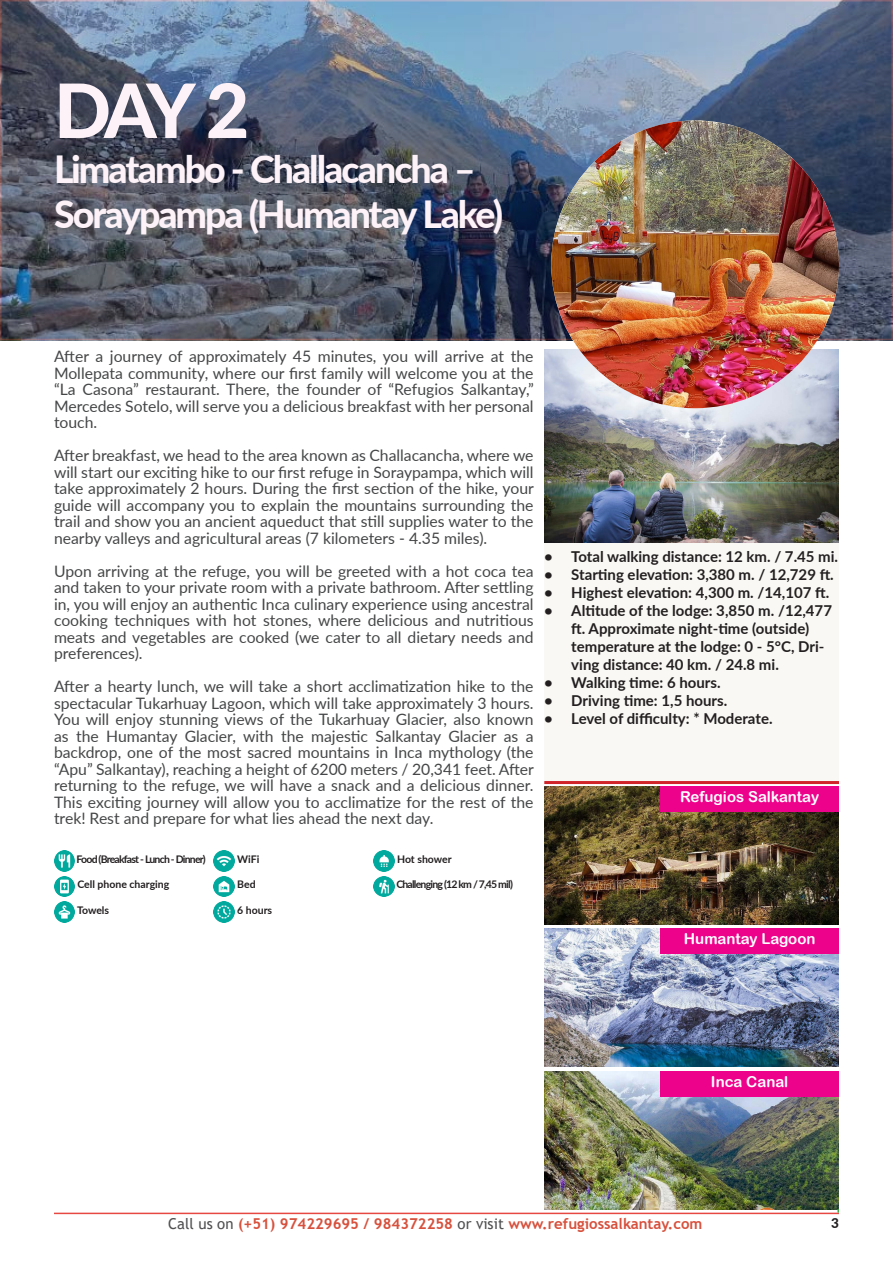
<style>
.page{position:relative;width:893px;height:1263px;background:#fff}
.page>*{position:absolute;margin:0;border:0;box-sizing:border-box;transform-origin:0 0}
.t1{font:800 75px "Lato";color:#fdf2f7}
.t2{font:800 37.5px/45px "Lato";letter-spacing:-.055em;color:#fdf2f7}
.t3{font:15.75px/16.5px "Lato";color:#454647;text-align:justify}
.t4{font:700 15px/18px "Lato";color:#231f20}
.t5{font:700 15px "Trebuchet MS";color:#d7513d}
.t6{font:15px "Arial Rounded MT Bold";color:#fff}
.t7{font:800 13.5px "Lato";color:#231f20}
.t8{font:700 10.5px "Lato";letter-spacing:-.075em;color:#231f20}
.t9{font:700 10.5px "Lato";color:#231f20}
.t10{font:700 10.5px "Lato";letter-spacing:-.005em;color:#231f20}
.s1{font-weight:400;color:#505052}
</style>
<div class="page">
<div style="left:544px;top:542px;width:295px;height:239px;background:#f9f8f4"></div>
<hr style="left:544px;top:781px;width:295px;height:3px;background:#d1232a">
<img style="left:1px;top:0;width:892px;height:340px">
<svg style="left:0;top:0;width:1px;height:340px"></svg>
<img style="left:544px;top:786px;width:295px;height:138px">
<img style="left:544px;top:929px;width:295px;height:138px">
<img style="left:544px;top:1071px;width:295px;height:138px">
<div style="left:660px;top:786px;width:179px;height:25px;background:#ed028c"></div>
<div style="left:660px;top:929px;width:179px;height:25px;background:#ed028c"></div>
<div style="left:660px;top:1071px;width:179px;height:25px;background:#ed028c"></div>
<img style="left:544px;top:349px;width:295px;height:193px">
<img style="left:551px;top:120px;width:288px;height:288px;border-radius:144px">
<hr style="left:54px;top:1212px;width:785px;height:2px;background:#e74842">
<img style="left:54px;top:850px;width:21px;height:21px">
<img style="left:54px;top:876px;width:21px;height:21px">
<img style="left:54px;top:902px;width:21px;height:20px">
<img style="left:214px;top:850px;width:21px;height:21px">
<img style="left:214px;top:876px;width:21px;height:21px">
<img style="left:214px;top:902px;width:21px;height:20px">
<img style="left:374px;top:850px;width:21px;height:21px">
<img style="left:374px;top:876px;width:21px;height:21px">
<p class="t1" style="left:54px;top:55px;width:197px">DAY 2</p>
<p class="t2" style="left:54px;top:145px;width:451px">Limatambo - Challacancha –<br>Soraypampa (Humantay Lake)</p>
<p class="t3" style="left:54px;top:347px;width:481px">After a journey of approximately 45 minutes, you will arrive at the Mollepata community, where our first family will welcome you at the “La Casona” restaurant. There, the founder of “Refugios Salkantay,” Mercedes Sotelo, will serve you a delicious breakfast with her personal touch.</p>
<p class="t3" style="left:54px;top:446px;width:481px">After breakfast, we head to the area known as Challacancha, where we will start our exciting hike to our first refuge in Soraypampa, which will take approximately 2 hours. During the first section of the hike, your guide will accompany you to explain the mountains surrounding the trail and show you an ancient aqueduct that still supplies water to the nearby valleys and agricultural areas (7 kilometers - 4.35 miles).</p>
<p class="t3" style="left:54px;top:562px;width:481px">Upon arriving at the refuge, you will be greeted with a hot coca tea and taken to your private room with a private bathroom. After settling in, you will enjoy an authentic Inca culinary experience using ancestral cooking techniques with hot stones, where delicious and nutritious meats and vegetables are cooked (we cater to all dietary needs and preferences).</p>
<p class="t3" style="left:54px;top:677px;width:481px">After a hearty lunch, we will take a short acclimatization hike to the spectacular Tukarhuay Lagoon, which will take approximately 3 hours.<br>You will enjoy stunning views of the Tukarhuay Glacier, also known as the Humantay Glacier, with the majestic Salkantay Glacier as a backdrop, one of the most sacred mountains in Inca mythology (the “Apu” Salkantay), reaching a height of 6200 meters / 20,341 feet. After returning to the refuge, we will have a snack and a delicious dinner.<br>This exciting journey will allow you to acclimatize for the rest of the trek! Rest and prepare for what lies ahead the next day.</p>
<p class="t8" style="left:77px;top:851px;width:131px">Food (Breakfast - Lunch - Dinner)</p>
<p class="t9" style="left:77px;top:877px;width:94px">Cell phone charging</p>
<p class="t8" style="left:77px;top:902px;width:34px">Towels</p>
<p class="t8" style="left:237px;top:851px;width:24px">WiFi</p>
<p class="t8" style="left:237px;top:877px;width:20px">Bed</p>
<p class="t8" style="left:237px;top:902px;width:37px">6 hours</p>
<p class="t10" style="left:397px;top:851px;width:56px">Hot shower</p>
<p class="t8" style="left:396px;top:877px;width:118px">Challenging (12 km / 7,45 mil)</p>
<p class="t4" style="left:544px;top:547px;width:295px">• Total walking distance: 12 km. / 7.45 mi.</p>
<p class="t4" style="left:544px;top:565px;width:291px">• Starting elevation: 3,380 m. / 12,729 ft.</p>
<p class="t4" style="left:544px;top:583px;width:286px">• Highest elevation: 4,300 m. /14,107 ft.</p>
<p class="t4" style="left:571px;top:601px;width:262px;text-indent:-27px">• Altitude of the lodge: 3,850 m. /12,477 ft. Approximate night-time (outside) temperature at the lodge: 0 - 5°C, Dri&shy;ving distance: 40 km. / 24.8 mi.</p>
<p class="t4" style="left:544px;top:673px;width:178px">• Walking time: 6 hours.</p>
<p class="t4" style="left:544px;top:691px;width:184px">• Driving time: 1,5 hours.</p>
<p class="t4" style="left:544px;top:709px;width:230px">• Level of difficulty: * Moderate.</p>
<p class="t6" style="left:680px;top:787px;width:140px">Refugios Salkantay</p>
<p class="t6" style="left:684px;top:930px;width:133px">Humantay Lagoon</p>
<p class="t6" style="left:711px;top:1072px;width:79px">Inca Canal</p>
<p class="t5" style="left:168px;top:1214px;width:536px"><span class="s1">Call us on</span> (+51) 974229695 / 984372258 <span class="s1">or visit</span> www.refugiossalkantay.com</p>
<p class="t7" style="left:831px;top:1213px;width:9px">3</p>
</div>
